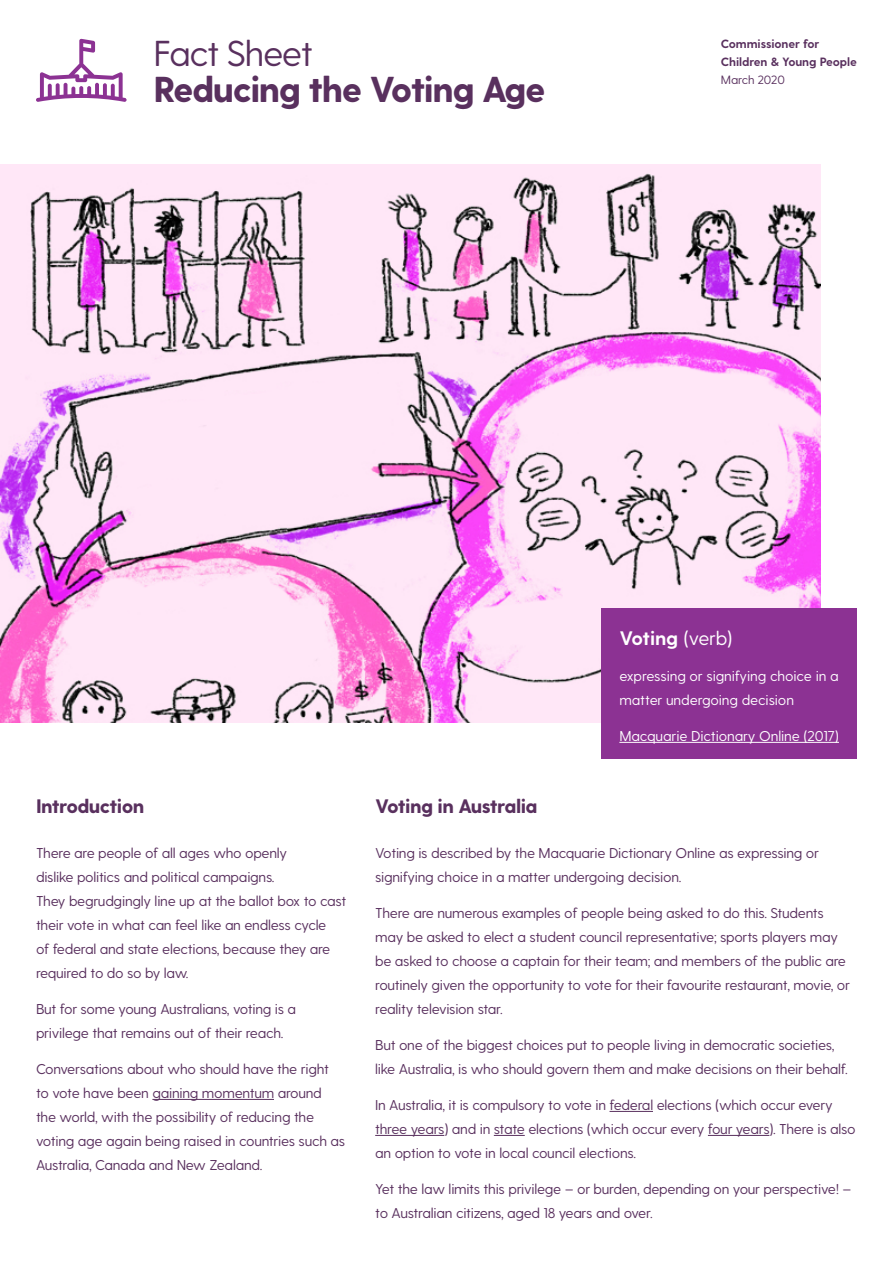
<style>
.page{position:relative;width:893px;height:1263px;background:#fff}
.page>*{position:absolute;margin:0;border:0;box-sizing:border-box;transform-origin:0 0}
.Document_Title_Cover{font:800 36px/36px "Greycliff CF";letter-spacing:-.04em;color:#59305e}
.Heading_2{font:800 19.5px "Greycliff CF";letter-spacing:-.03em;color:#59305e}
.Paragraph_Leading{font:700 19.5px "Greycliff CF";letter-spacing:-.01em;color:#fff}
.Paragraph_Standard{font:14.25px/24px "Greycliff CF";letter-spacing:-.02em;color:#59305e}
.Paragraph_Standard-2{font:14.25px/24px "Greycliff CF";letter-spacing:-.01em;color:#fff}
.t1{font:700 12px "Greycliff CF";letter-spacing:-.01em;color:#59305e}
.t2{font:12px "Greycliff CF";letter-spacing:-.01em;color:#59305e}
.s1{font-weight:400}
</style>
<div class="page">
<hr style="left:152px;top:1099px;width:122px;height:1px;background:#59305e">
<hr style="left:609px;top:1111px;width:44px;height:1px;background:#59305e">
<hr style="left:375px;top:1135px;width:69px;height:1px;background:#59305e">
<hr style="left:494px;top:1135px;width:31px;height:1px;background:#59305e">
<hr style="left:708px;top:1135px;width:61px;height:1px;background:#59305e">
<img style="left:0;top:165px;width:821px;height:558px">
<svg style="left:36px;top:39px;width:91px;height:63px"></svg>
<div style="left:601px;top:609px;width:256px;height:150px;background:#8c3293"></div>
<hr style="left:619px;top:742px;width:220px;height:1px;background:#fff">
<p class="Document_Title_Cover" style="left:154px;top:37px;width:394px"><span class="s1">Fact Sheet<br></span>Reducing the Voting Age</p>
<p class="t1" style="left:721px;top:36px;width:100px">Commissioner for</p>
<p class="t1" style="left:721px;top:54px;width:138px">Children &amp; Young People</p>
<p class="t2" style="left:721px;top:73px;width:66px">March 2020</p>
<p class="Paragraph_Leading" style="left:619px;top:626px;width:115px">Voting <span class="s1">(verb)</span></p>
<p class="Paragraph_Standard-2" style="left:619px;top:664px;width:221px">expressing or signifying choice in a matter undergoing decision</p>
<p class="Paragraph_Standard-2" style="left:619px;top:724px;width:221px">Macquarie Dictionary Online (2017)</p>
<p class="Heading_2" style="left:36px;top:794px;width:110px">Introduction</p>
<p class="Paragraph_Standard" style="left:36px;top:841px;width:312px">There are people of all ages who openly<br>dislike politics and political campaigns.<br>They begrudgingly line up at the ballot box to cast their vote in what can feel like an endless cycle<br>of federal and state elections, because they are required to do so by law.</p>
<p class="Paragraph_Standard" style="left:36px;top:997px;width:262px">But for some young Australians, voting is a privilege that remains out of their reach.</p>
<p class="Paragraph_Standard" style="left:36px;top:1057px;width:311px">Conversations about who should have the right to vote have been gaining momentum around the world, with the possibility of reducing the voting age again being raised in countries such as Australia, Canada and New Zealand.</p>
<p class="Heading_2" style="left:375px;top:794px;width:164px">Voting in Australia</p>
<p class="Paragraph_Standard" style="left:375px;top:841px;width:445px">Voting is described by the Macquarie Dictionary Online as expressing or signifying choice in a matter undergoing decision.</p>
<p class="Paragraph_Standard" style="left:375px;top:901px;width:476px">There are numerous examples of people being asked to do this. Students may be asked to elect a student council representative; sports players may be asked to choose a captain for their team; and members of the public are routinely given the opportunity to vote for their favourite restaurant, movie, or reality television star.</p>
<p class="Paragraph_Standard" style="left:375px;top:1033px;width:474px">But one of the biggest choices put to people living in democratic societies, like Australia, is who should govern them and make decisions on their behalf.</p>
<p class="Paragraph_Standard" style="left:375px;top:1093px;width:482px">In Australia, it is compulsory to vote in federal elections (which occur every three years) and in state elections (which occur every four years). There is also an option to vote in local council elections.</p>
<p class="Paragraph_Standard" style="left:375px;top:1177px;width:478px">Yet the law limits this privilege – or burden, depending on your perspective! – to Australian citizens, aged 18 years and over.</p>
</div>
